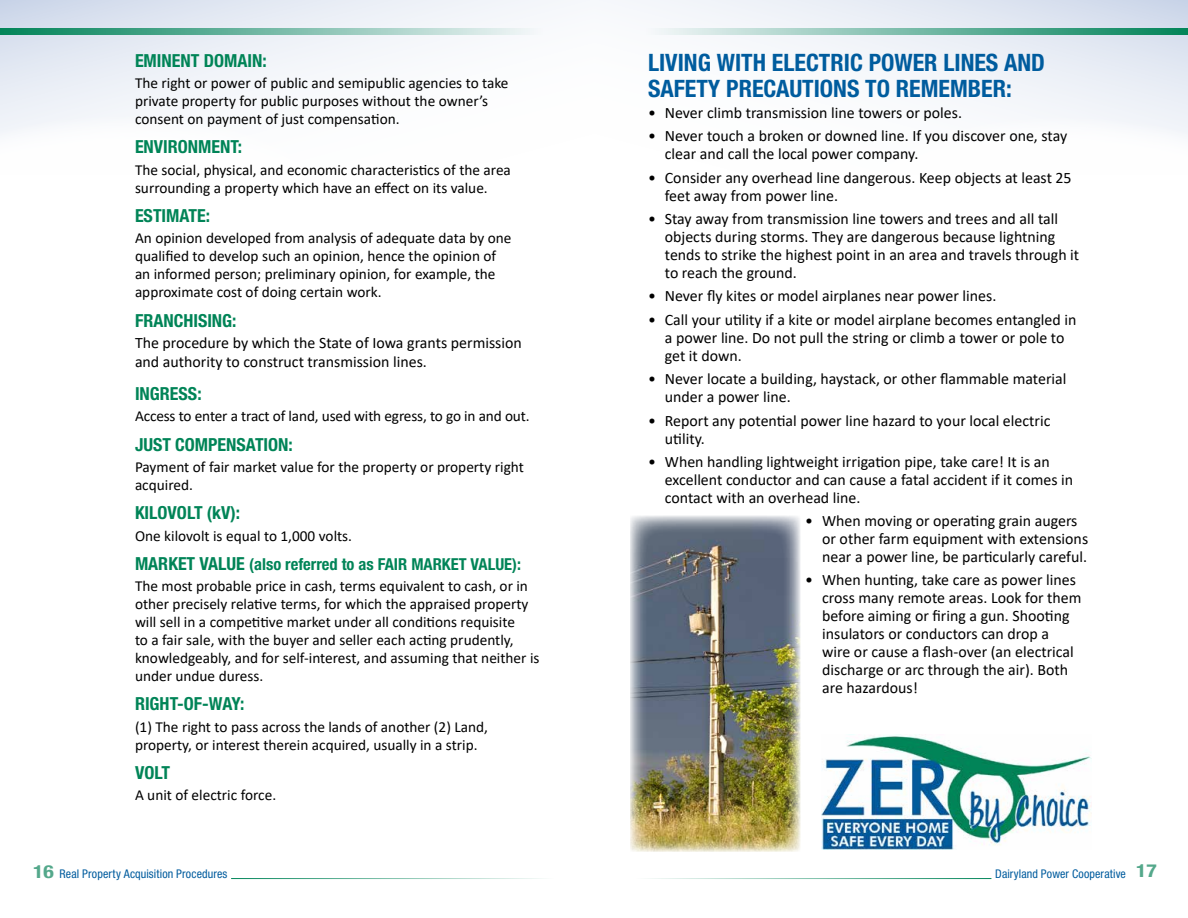
<style>
.page{position:relative;width:1188px;height:918px;background:#fff}
.page>*{position:absolute;margin:0;border:0;box-sizing:border-box;transform-origin:0 0}
.t1{font:700 condensed 24px/25.5px "Helvetica Neue LT Std";color:#005c9e}
.t2{font:700 condensed 18px "Helvetica Neue LT Std";color:#008457}
.t3{font:700 condensed 16.5px "Helvetica Neue LT Std";color:#008457}
.t4{font:15.9px/18px "Calibri";color:#000}
.t5{font:15.3px/18px "Calibri";color:#000}
.t6{font:condensed 12px "Helvetica Neue LT Std";letter-spacing:.01em;color:#005c9e}
.s1{font-size:18px}
.s2{font-weight:700;font-size:18px;color:#54a88b}
</style>
<div class="page">
<hr style="left:231px;top:878px;width:323px;height:1px;background:#008559">
<hr style="left:635px;top:878px;width:356px;height:1px;background:#008559">
<svg style="left:625px;top:0;width:563px;height:100px;fill:#f0f3f8"></svg>
<svg style="left:644px;top:28px;width:544px;height:6px;background:#79bba8"></svg>
<svg style="left:0;top:0;width:564px;height:100px;fill:#f0f3f8"></svg>
<svg style="left:0;top:28px;width:544px;height:6px;background:#78bba8"></svg>
<div style="left:0;top:100px;width:191px;height:34px;background:#f4f6fa"></div>
<div style="left:998px;top:100px;width:190px;height:36px;background:#f4f6fa"></div>
<img style="left:821px;top:734px;width:271px;height:116px">
<img style="left:630px;top:516px;width:170px;height:335px">
<p class="t2" style="left:135px;top:50px;width:133px">EMINENT DOMAIN:</p>
<p class="t5" style="left:135px;top:74px;width:375px">The right or power of public and semipublic agencies to take private property for public purposes without the owner’s consent on payment of just compensation.</p>
<p class="t2" style="left:135px;top:136px;width:109px">ENVIRONMENT:</p>
<p class="t5" style="left:135px;top:160px;width:377px">The social, physical, and economic characteristics of the area surrounding a property which have an effect on its value.</p>
<p class="t2" style="left:135px;top:205px;width:77px">ESTIMATE:</p>
<p class="t5" style="left:135px;top:229px;width:378px">An opinion developed from analysis of adequate data by one qualified to develop such an opinion, hence the opinion of an informed person; preliminary opinion, for example, the approximate cost of doing certain work.</p>
<p class="t2" style="left:135px;top:309px;width:103px">FRANCHISING:</p>
<p class="t4" style="left:135px;top:333px;width:388px;line-height:18.6px">The procedure by which the State of Iowa grants permission and authority to construct transmission lines.</p>
<p class="t2" style="left:135px;top:383px;width:68px">INGRESS:</p>
<p class="t5" style="left:135px;top:407px;width:396px">Access to enter a tract of land, used with egress, to go in and out.</p>
<p class="t2" style="left:135px;top:433px;width:159px">JUST COMPENSATION:</p>
<p class="t5" style="left:135px;top:458px;width:390px">Payment of fair market value for the property or property right acquired.</p>
<p class="t2" style="left:135px;top:502px;width:107px">KILOVOLT (kV):</p>
<p class="t5" style="left:135px;top:526px;width:219px">One kilovolt is equal to 1,000 volts.</p>
<p class="t3" style="left:135px;top:554px;width:388px"><span class="s1">MARKET VALUE</span> (also referred to as FAIR MARKET VALUE):</p>
<p class="t5" style="left:135px;top:577px;width:406px">The most probable price in cash, terms equivalent to cash, or in other precisely relative terms, for which the appraised property will sell in a competitive market under all conditions requisite<br>to a fair sale, with the buyer and seller each acting prudently, knowledgeably, and for self-interest, and assuming that neither is under undue duress.</p>
<p class="t2" style="left:135px;top:693px;width:111px">RIGHT-OF-WAY:</p>
<p class="t5" style="left:135px;top:717px;width:355px">(1) The right to pass across the lands of another (2) Land, property, or interest therein acquired, usually in a strip.</p>
<p class="t2" style="left:135px;top:762px;width:36px">VOLT</p>
<p class="t5" style="left:135px;top:786px;width:143px">A unit of electric force.</p>
<h1 class="t1" style="left:648px;top:50px;width:399px">LIVING WITH ELECTRIC POWER LINES AND<br>SAFETY PRECAUTIONS TO REMEMBER:</h1>
<p class="t4" style="left:648px;top:103px;width:316px">• Never climb transmission line towers or poles.</p>
<p class="t4" style="left:665px;top:127px;width:404px;text-indent:-17px">• Never touch a broken or downed line. If you discover one, stay clear and call the local power company.</p>
<p class="t4" style="left:665px;top:168px;width:408px;text-indent:-17px">• Consider any overhead line dangerous. Keep objects at least 25 feet away from power line.</p>
<p class="t4" style="left:665px;top:209px;width:416px;text-indent:-17px">• Stay away from transmission line towers and trees and all tall objects during storms. They are dangerous because lightning tends to strike the highest point in an area and travels through it to reach the ground.</p>
<p class="t4" style="left:648px;top:287px;width:350px">• Never fly kites or model airplanes near power lines.</p>
<p class="t4" style="left:665px;top:310px;width:413px;text-indent:-17px">• Call your utility if a kite or model airplane becomes entangled in a power line. Do not pull the string or climb a tower or pole to get it down.</p>
<p class="t4" style="left:665px;top:370px;width:403px;text-indent:-17px">• Never locate a building, haystack, or other flammable material under a power line.</p>
<p class="t4" style="left:665px;top:411px;width:387px;text-indent:-17px">• Report any potential power line hazard to your local electric utility.</p>
<p class="t4" style="left:665px;top:452px;width:410px;text-indent:-17px">• When handling lightweight irrigation pipe, take care! It is an excellent conductor and can cause a fatal accident if it comes in contact with an overhead line.</p>
<p class="t4" style="left:822px;top:511px;width:268px;text-indent:-17px">• When moving or operating grain augers or other farm equipment with extensions near a power line, be particularly careful.</p>
<p class="t4" style="left:822px;top:570px;width:261px;text-indent:-17px">• When hunting, take care as power lines cross many remote areas. Look for them before aiming or firing a gun. Shooting insulators or conductors can drop a<br>wire or cause a flash-over (an electrical discharge or arc through the air). Both are hazardous!</p>
<p class="t6" style="left:33px;top:867px;width:196px"><span class="s2">16</span> Real Property Acquisition Procedures</p>
<p class="t6" style="left:995px;top:867px;width:163px">Dairyland Power Cooperative <span class="s2">17</span></p>
</div>
